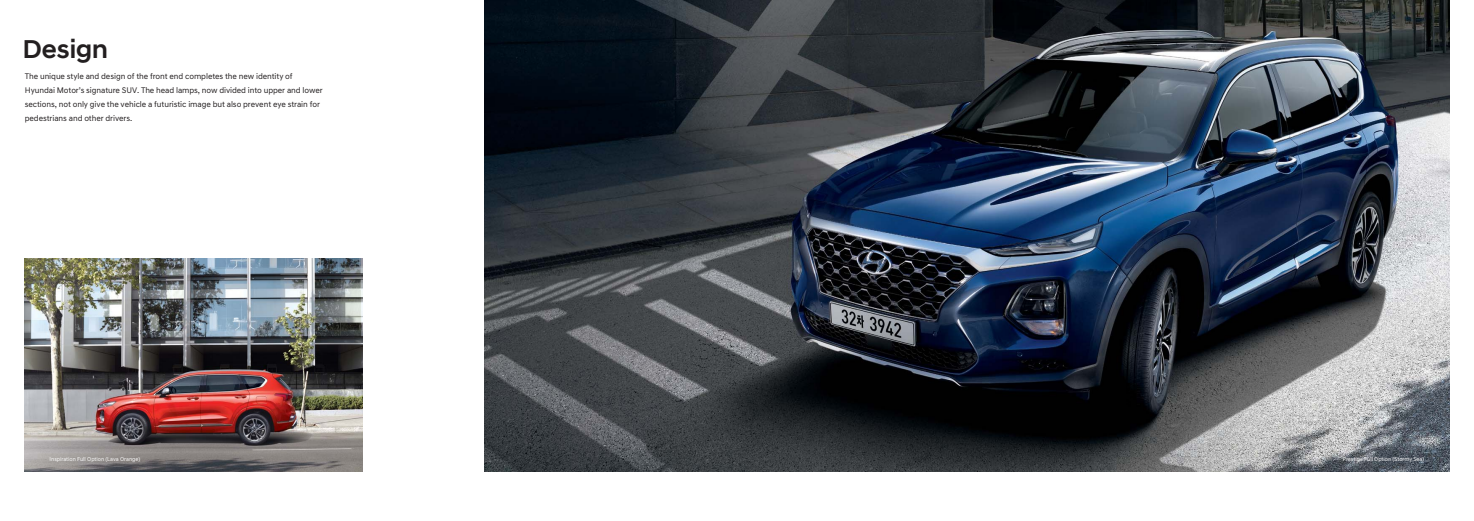
<style>
.page{position:relative;width:1474px;height:521px;background:#fff}
.page>*{position:absolute;margin:0;border:0;box-sizing:border-box;transform-origin:0 0}
.t1{font:26.25px "Hyundai Sans Head KROTF Medium KS Cpc EUC H";color:#231f20}
.t2{font:8.31px/14px "Hyundai Sans Text";letter-spacing:-.01em;color:#231f20}
.t3{font:5.69px "Hyundai Sans Text";letter-spacing:-.01em;color:#fff}
</style>
<div class="page">
<img style="left:485px;top:0;width:964px;height:471px">
<img style="left:25px;top:258px;width:337px;height:213px">
<h1 class="t1" style="left:23px;top:38px;width:86px">Design</h1>
<p class="t2" style="left:25px;top:70px;width:299px">The unique style and design of the front end completes the new identity of Hyundai Motor’s signature SUV. The head lamps, now divided into upper and lower sections, not only give the vehicle a futuristic image but also prevent eye strain for pedestrians and other drivers.</p>
<p class="t3" style="left:50px;top:456px;width:92px">Inspiration Full Option (Lava Orange)</p>
<p class="t3" style="left:1342px;top:456px;width:83px">Prestige Full Option (Stormy Sea)</p>
</div>
